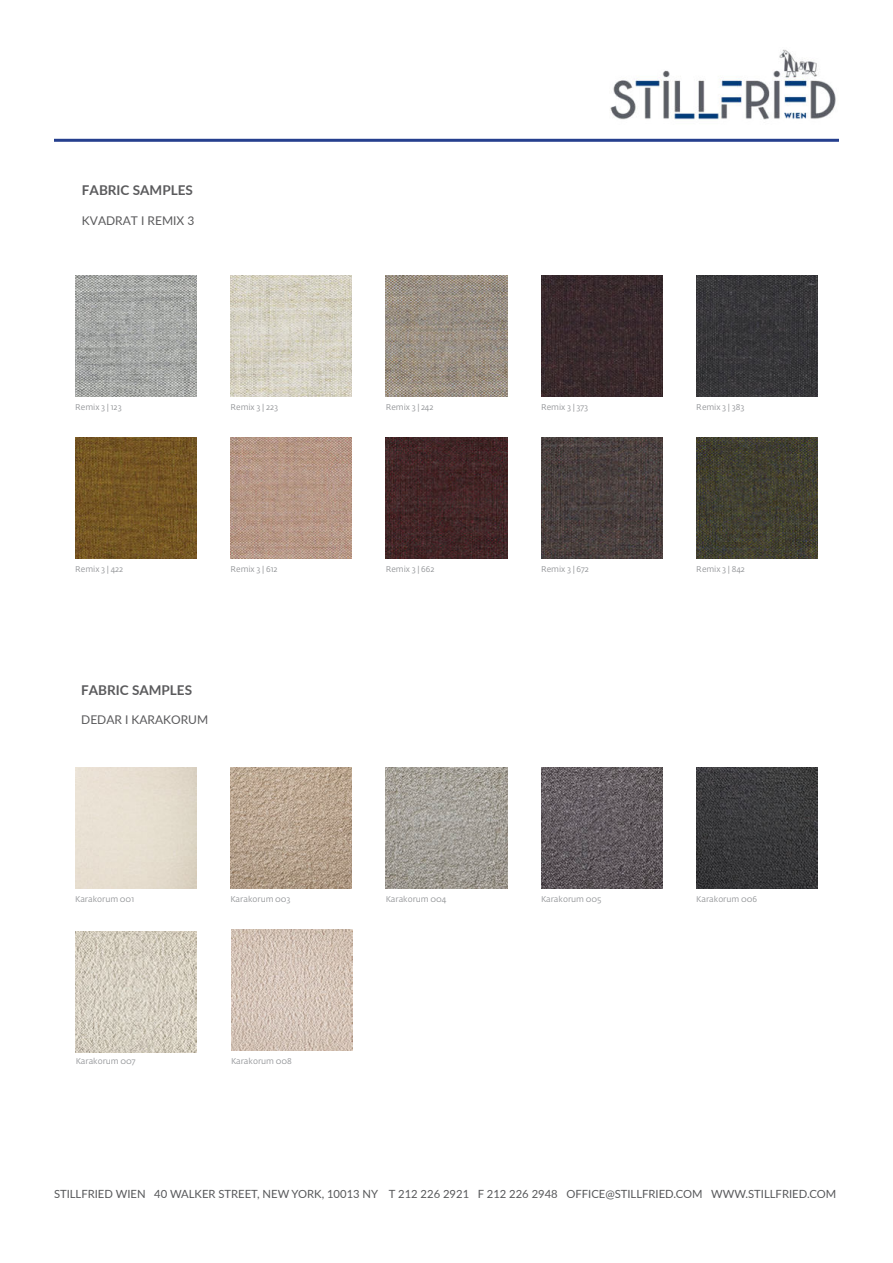
<style>
.page{position:relative;width:893px;height:1263px;background:#fff}
.page>*{position:absolute;margin:0;border:0;box-sizing:border-box;transform-origin:0 0}
.t1{font:700 13.5px "Lato";color:#5a5a5c}
.t2{font:12px "Lato";color:#5a5a5c}
.t3{font:11.25px "Lato";color:#57585a}
.t4{font:8.25px "Fedra Sans Alt Std";letter-spacing:-.005em;color:#939598}
</style>
<div class="page">
<hr style="left:54px;top:139px;width:785px;height:3px;background:#253f8e">
<img style="left:386px;top:275px;width:121px;height:122px">
<img style="left:75px;top:275px;width:122px;height:122px">
<img style="left:75px;top:437px;width:122px;height:122px">
<img style="left:230px;top:437px;width:122px;height:122px">
<img style="left:230px;top:275px;width:122px;height:122px">
<img style="left:541px;top:275px;width:121px;height:122px">
<img style="left:696px;top:275px;width:122px;height:122px">
<img style="left:386px;top:437px;width:121px;height:122px">
<img style="left:541px;top:437px;width:121px;height:122px">
<img style="left:696px;top:437px;width:122px;height:122px">
<img style="left:386px;top:767px;width:121px;height:122px">
<img style="left:75px;top:931px;width:122px;height:121px">
<img style="left:541px;top:767px;width:121px;height:122px">
<img style="left:231px;top:929px;width:121px;height:122px">
<img style="left:230px;top:767px;width:122px;height:122px">
<img style="left:696px;top:767px;width:122px;height:122px">
<img style="left:610px;top:49px;width:226px;height:71px">
<h1 class="t1" style="left:82px;top:180px;width:112px">FABRIC SAMPLES</h1>
<h2 class="t2" style="left:82px;top:212px;width:114px">KVADRAT I REMIX 3</h2>
<p class="t4" style="left:75px;top:404px;width:48px">Remix 3 | 123</p>
<p class="t4" style="left:230px;top:404px;width:49px">Remix 3 | 223</p>
<p class="t4" style="left:541px;top:404px;width:49px">Remix 3 | 373</p>
<p class="t4" style="left:696px;top:404px;width:50px">Remix 3 | 383</p>
<p class="t4" style="left:386px;top:404px;width:49px">Remix 3 | 242</p>
<p class="t4" style="left:75px;top:566px;width:50px">Remix 3 | 422</p>
<p class="t4" style="left:230px;top:566px;width:49px">Remix 3 | 612</p>
<h1 class="t1" style="left:81px;top:680px;width:112px">FABRIC SAMPLES</h1>
<h2 class="t2" style="left:81px;top:711px;width:129px">DEDAR I KARAKORUM</h2>
<p class="t4" style="left:386px;top:566px;width:50px">Remix 3 | 662</p>
<p class="t4" style="left:541px;top:566px;width:49px">Remix 3 | 672</p>
<p class="t4" style="left:696px;top:566px;width:50px">Remix 3 | 842</p>
<p class="t4" style="left:75px;top:896px;width:61px">Karakorum 001</p>
<p class="t4" style="left:230px;top:896px;width:62px">Karakorum 003</p>
<p class="t4" style="left:696px;top:896px;width:62px">Karakorum 006</p>
<p class="t4" style="left:386px;top:896px;width:62px">Karakorum 004</p>
<p class="t4" style="left:541px;top:896px;width:62px">Karakorum 005</p>
<p class="t4" style="left:76px;top:1058px;width:61px">Karakorum 007</p>
<p class="t4" style="left:231px;top:1058px;width:62px">Karakorum 008</p>
<h3 class="t3" style="left:54px;top:1190px;width:784px">STILLFRIED WIEN 40 WALKER STREET, NEW YORK, 10013 NY T 212 226 2921 F 212 226 2948 OFFICE@STILLFRIED.COM WWW.STILLFRIED.COM</h3>
</div>
